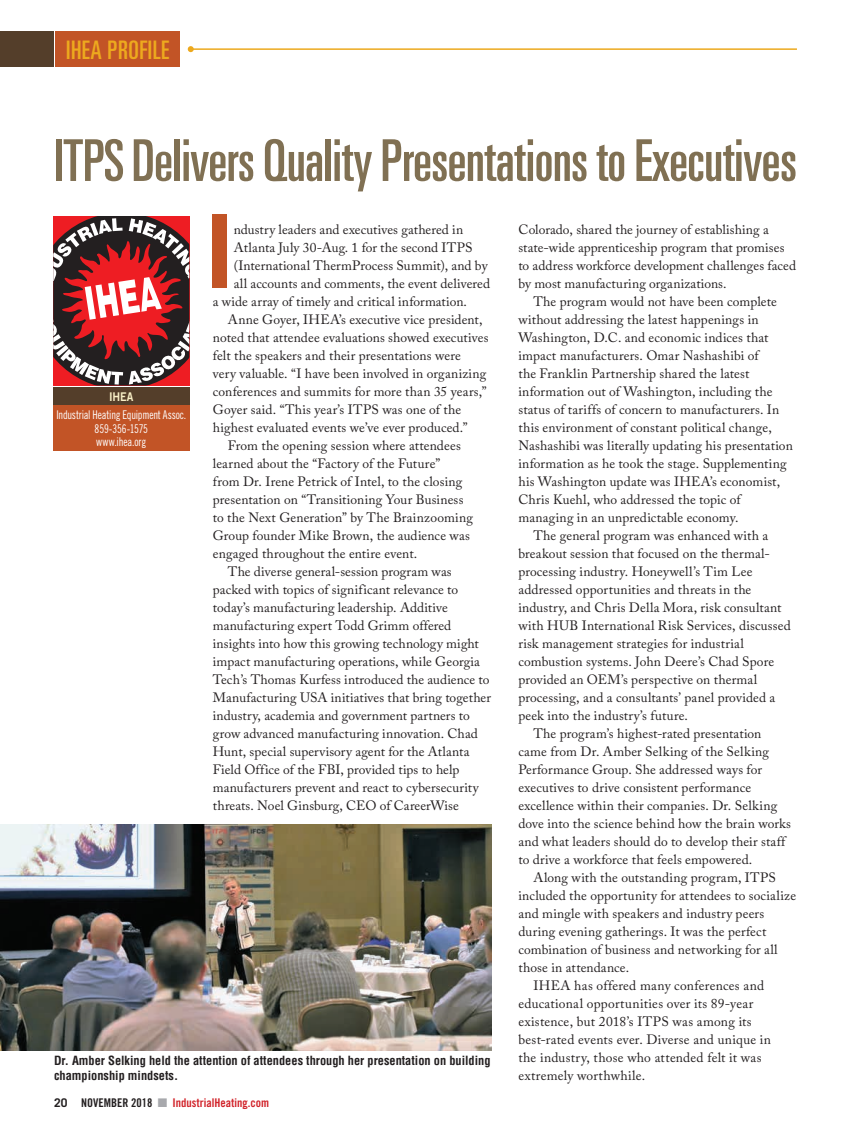
<style>
.page{position:relative;width:851px;height:1134px;background:#fff}
.page>*{position:absolute;margin:0;border:0;box-sizing:border-box;transform-origin:0 0}
.t1{font:700 102.45px "Trade Gothic";color:#c25426}
.t2{font:ultra-condensed 57.75px "Univers";letter-spacing:-.01em;color:#807053}
.t3{font:ultra-condensed 25.5px "Univers";letter-spacing:.02em;color:#eda91e}
.t4{font:13.5px/18px "Adobe Caslon Pro";letter-spacing:.01em;color:#231f20}
.t5{font:700 condensed 12.3px/15px "Helvetica";color:#231f20}
.t6{font:12px/13.5px "Trade Gothic Cond Eighteen";letter-spacing:-.015em;color:#fff;text-align:center;scale:.89 1}
.t7{font:12px "Trade Gothic Bold Cond Twenty";color:#d1232a}
.t8{font:12px "Trade Gothic Bold Two";color:#f9f0c7;scale:.9 1}
.s1{font-family:"Trade Gothic";font-weight:700;color:#231f20}
.s2{color:#231f20}
.s3{color:#a8a9ad}
</style>
<div class="page">
<div style="left:0;top:31px;width:53px;height:36px;background:#543e2a"></div>
<hr style="left:191px;top:48px;width:605px;height:2px;background:#eda91e">
<svg style="left:188px;top:46px;width:6px;height:6px"></svg>
<div style="left:55px;top:31px;width:125px;height:36px;background:#c25426"></div>
<svg style="left:53px;top:216px;width:136px;height:170px;background:#904547"></svg>
<div style="left:53px;top:388px;width:136px;height:17px;background:#543e2a"></div>
<div style="left:53px;top:405px;width:136px;height:46px;background:#c25426"></div>
<img style="left:0;top:824px;width:491px;height:227px">
<h3 class="t3" style="left:66px;top:36px;width:105px">IHEA PROFILE</h3>
<h2 class="t2" style="left:54px;top:128px;width:744px">ITPS Delivers Quality Presentations to Executives</h2>
<p class="t8" style="left:109px;top:389px;width:28px">IHEA</p>
<p class="t6" style="left:56px;top:408px;width:147px">Industrial Heating Equipment Assoc.<br>859-356-1575<br>www.ihea.org</p>
<h1 class="t1" style="left:206px;top:189px;width:30px">I</h1>
<p class="t4" style="left:234px;top:220px;width:231px">ndustry leaders and executives gathered in</p>
<p class="t4" style="left:234px;top:238px;width:240px">Atlanta July 30-Aug. 1 for the second ITPS</p>
<p class="t4" style="left:234px;top:256px;width:255px">(International ThermProcess Summit), and by</p>
<p class="t4" style="left:234px;top:274px;width:258px">all accounts and comments, the event delivered</p>
<p class="t4" style="left:213px;top:292px;width:256px">a wide array of timely and critical information.</p>
<p class="t4" style="left:228px;top:310px;width:256px">Anne Goyer, IHEA’s executive vice president,</p>
<p class="t4" style="left:213px;top:328px;width:277px">noted that attendee evaluations showed executives</p>
<p class="t4" style="left:213px;top:346px;width:249px">felt the speakers and their presentations were</p>
<p class="t4" style="left:213px;top:364px;width:275px">very valuable. “I have been involved in organizing</p>
<p class="t4" style="left:213px;top:382px;width:275px">conferences and summits for more than 35 years,”</p>
<p class="t4" style="left:213px;top:400px;width:250px">Goyer said. “This year’s ITPS was one of the</p>
<p class="t4" style="left:213px;top:418px;width:256px">highest evaluated events we’ve ever produced.”</p>
<p class="t4" style="left:228px;top:436px;width:234px">From the opening session where attendees</p>
<p class="t4" style="left:213px;top:454px;width:229px">learned about the “Factory of the Future”</p>
<p class="t4" style="left:213px;top:472px;width:251px">from Dr. Irene Petrick of Intel, to the closing</p>
<p class="t4" style="left:213px;top:490px;width:252px">presentation on “Transitioning Your Business</p>
<p class="t4" style="left:213px;top:508px;width:261px">to the Next Generation” by The Brainzooming</p>
<p class="t4" style="left:213px;top:526px;width:258px">Group founder Mike Brown, the audience was</p>
<p class="t4" style="left:213px;top:544px;width:206px">engaged throughout the entire event.</p>
<p class="t4" style="left:228px;top:562px;width:225px">The diverse general-session program was</p>
<p class="t4" style="left:213px;top:580px;width:247px">packed with topics of significant relevance to</p>
<p class="t4" style="left:213px;top:598px;width:236px">today’s manufacturing leadership. Additive</p>
<p class="t4" style="left:213px;top:616px;width:240px">manufacturing expert Todd Grimm offered</p>
<p class="t4" style="left:213px;top:634px;width:267px">insights into how this growing technology might</p>
<p class="t4" style="left:213px;top:652px;width:268px">impact manufacturing operations, while Georgia</p>
<p class="t4" style="left:213px;top:670px;width:278px">Tech’s Thomas Kurfess introduced the audience to</p>
<p class="t4" style="left:213px;top:688px;width:279px">Manufacturing USA initiatives that bring together</p>
<p class="t4" style="left:213px;top:706px;width:258px">industry, academia and government partners to</p>
<p class="t4" style="left:213px;top:724px;width:266px">grow advanced manufacturing innovation. Chad</p>
<p class="t4" style="left:213px;top:742px;width:258px">Hunt, special supervisory agent for the Atlanta</p>
<p class="t4" style="left:213px;top:760px;width:248px">Field Office of the FBI, provided tips to help</p>
<p class="t4" style="left:213px;top:778px;width:267px">manufacturers prevent and react to cybersecurity</p>
<p class="t4" style="left:213px;top:796px;width:247px">threats. Noel Ginsburg, CEO of CareerWise</p>
<p class="t5" style="left:54px;top:1053px;width:438px">Dr. Amber Selking held the attention of attendees through her presentation on building championship mindsets.</p>
<p class="t7" style="left:54px;top:1095px;width:217px"><span class="s1">20</span> <span class="s2">NOVEMBER 2018</span> <span class="s3">■</span> IndustrialHeating.com</p>
<p class="t4" style="left:518px;top:220px;width:279px">Colorado, shared the journey of establishing a state-wide apprenticeship program that promises to address workforce development challenges faced by most manufacturing organizations.</p>
<p class="t4" style="left:533px;top:292px;width:245px">The program would not have been complete</p>
<p class="t4" style="left:518px;top:310px;width:242px">without addressing the latest happenings in</p>
<p class="t4" style="left:518px;top:328px;width:252px">Washington, D.C. and economic indices that</p>
<p class="t4" style="left:518px;top:346px;width:242px">impact manufacturers. Omar Nashashibi of</p>
<p class="t4" style="left:518px;top:364px;width:232px">the Franklin Partnership shared the latest</p>
<p class="t4" style="left:518px;top:382px;width:255px">information out of Washington, including the</p>
<p class="t4" style="left:518px;top:400px;width:262px">status of tariffs of concern to manufacturers. In</p>
<p class="t4" style="left:518px;top:418px;width:255px">this environment of constant political change,</p>
<p class="t4" style="left:518px;top:436px;width:276px">Nashashibi was literally updating his presentation</p>
<p class="t4" style="left:518px;top:454px;width:269px">information as he took the stage. Supplementing</p>
<p class="t4" style="left:518px;top:472px;width:263px">his Washington update was IHEA’s economist,</p>
<p class="t4" style="left:518px;top:490px;width:224px">Chris Kuehl, who addressed the topic of</p>
<p class="t4" style="left:518px;top:508px;width:221px">managing in an unpredictable economy.</p>
<p class="t4" style="left:533px;top:526px;width:236px">The general program was enhanced with a</p>
<p class="t4" style="left:518px;top:544px;width:253px">breakout session that focused on the thermal-</p>
<p class="t4" style="left:518px;top:562px;width:235px">processing industry. Honeywell’s Tim Lee</p>
<p class="t4" style="left:518px;top:580px;width:234px">addressed opportunities and threats in the</p>
<p class="t4" style="left:518px;top:598px;width:264px">industry, and Chris Della Mora, risk consultant</p>
<p class="t4" style="left:518px;top:616px;width:274px">with HUB International Risk Services, discussed</p>
<p class="t4" style="left:518px;top:634px;width:227px">risk management strategies for industrial</p>
<p class="t4" style="left:518px;top:652px;width:257px">combustion systems. John Deere’s Chad Spore</p>
<p class="t4" style="left:518px;top:670px;width:240px">provided an OEM’s perspective on thermal</p>
<p class="t4" style="left:518px;top:688px;width:258px">processing, and a consultants’ panel provided a</p>
<p class="t4" style="left:518px;top:706px;width:171px">peek into the industry’s future.</p>
<p class="t4" style="left:533px;top:724px;width:229px">The program’s highest-rated presentation</p>
<p class="t4" style="left:518px;top:742px;width:252px">came from Dr. Amber Selking of the Selking</p>
<p class="t4" style="left:518px;top:760px;width:245px">Performance Group. She addressed ways for</p>
<p class="t4" style="left:518px;top:778px;width:234px">executives to drive consistent performance</p>
<p class="t4" style="left:518px;top:796px;width:260px">excellence within their companies. Dr. Selking</p>
<p class="t4" style="left:518px;top:814px;width:274px">dove into the science behind how the brain works</p>
<p class="t4" style="left:518px;top:832px;width:268px">and what leaders should do to develop their staff</p>
<p class="t4" style="left:518px;top:850px;width:235px">to drive a workforce that feels empowered.</p>
<p class="t4" style="left:533px;top:868px;width:244px">Along with the outstanding program, ITPS</p>
<p class="t4" style="left:518px;top:886px;width:279px">included the opportunity for attendees to socialize</p>
<p class="t4" style="left:518px;top:904px;width:247px">and mingle with speakers and industry peers</p>
<p class="t4" style="left:518px;top:922px;width:249px">during evening gatherings. It was the perfect</p>
<p class="t4" style="left:518px;top:940px;width:261px">combination of business and networking for all</p>
<p class="t4" style="left:518px;top:958px;width:112px">those in attendance.</p>
<p class="t4" style="left:533px;top:976px;width:232px">IHEA has offered many conferences and</p>
<p class="t4" style="left:518px;top:994px;width:236px">educational opportunities over its 89-year</p>
<p class="t4" style="left:518px;top:1012px;width:235px">existence, but 2018’s ITPS was among its</p>
<p class="t4" style="left:518px;top:1030px;width:254px">best-rated events ever. Diverse and unique in</p>
<p class="t4" style="left:518px;top:1048px;width:244px">the industry, those who attended felt it was</p>
<p class="t4" style="left:518px;top:1066px;width:128px">extremely worthwhile.</p>
</div>
